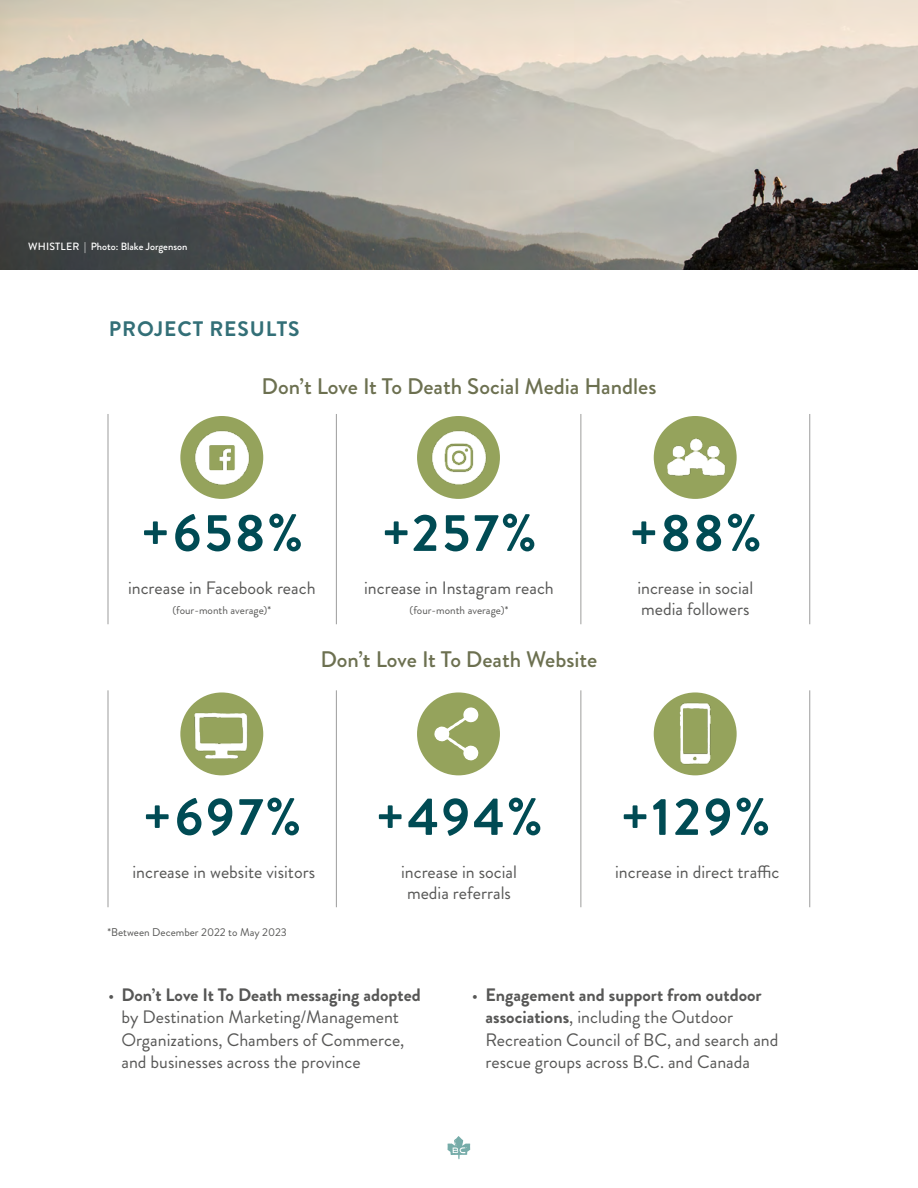
<style>
.page{position:relative;width:918px;height:1188px;background:#fff}
.page>*{position:absolute;margin:0;border:0;box-sizing:border-box;transform-origin:0 0}
.t1{font:700 52.5px "Brandon Grotesque";letter-spacing:.06em;color:#004b54}
.t2{font:500 22.5px "Brandon Grotesque";color:#6c7050}
.t3{font:700 21px "Brandon Grotesque";letter-spacing:.045em;color:#336f77}
.t4{font:18px/22.5px "Brandon Grotesque";color:#575756}
.t5{font:11.25px "Brandon Grotesque";color:#575756}
.t6{font:500 10.5px "Brandon Grotesque";color:#fff}
.s1{font-weight:700}
</style>
<div class="page">
<hr style="left:336px;top:414px;width:1px;height:210px;background:#9d9d9c">
<hr style="left:108px;top:414px;width:1px;height:210px;background:#9d9d9c">
<hr style="left:580px;top:414px;width:1px;height:210px;background:#9d9d9c">
<hr style="left:809px;top:414px;width:1px;height:210px;background:#9d9d9c">
<hr style="left:336px;top:690px;width:1px;height:217px;background:#9d9d9c">
<hr style="left:108px;top:690px;width:1px;height:217px;background:#9d9d9c">
<hr style="left:580px;top:690px;width:1px;height:217px;background:#9d9d9c">
<hr style="left:809px;top:690px;width:1px;height:217px;background:#9d9d9c">
<img style="left:180px;top:692px;width:83px;height:83px;border-radius:41px">
<img style="left:180px;top:416px;width:83px;height:83px;border-radius:41px">
<div style="left:417px;top:692px;width:83px;height:83px;background:#95a35c;border-radius:50%"></div>
<svg style="left:434px;top:707px;width:44px;height:53px"></svg>
<img style="left:417px;top:416px;width:83px;height:83px;border-radius:41px">
<img style="left:654px;top:692px;width:83px;height:83px;border-radius:41px">
<img style="left:654px;top:416px;width:83px;height:83px;border-radius:41px">
<img style="left:0;top:0;width:918px;height:270px">
<svg style="left:448px;top:1136px;width:22px;height:23px"></svg>
<p class="t6" style="left:28px;top:239px;width:161px">WHISTLER | Photo: Blake Jorgenson</p>
<p class="t3" style="left:109px;top:314px;width:192px">PROJECT RESULTS</p>
<p class="t2" style="left:262px;top:370px;width:396px">Don’t Love It To Death Social Media Handles</p>
<h1 class="t1" style="left:141px;top:496px;width:164px">+658%</h1>
<p class="t4" style="left:128px;top:577px;width:189px">increase in Facebook reach</p>
<p class="t5" style="left:172px;top:603px;width:100px">(four-month average)*</p>
<h1 class="t1" style="left:381px;top:496px;width:156px">+257%</h1>
<p class="t4" style="left:364px;top:577px;width:191px">increase in Instagram reach</p>
<p class="t5" style="left:410px;top:603px;width:100px">(four-month average)*</p>
<p class="t2" style="left:321px;top:644px;width:278px">Don’t Love It To Death Website</p>
<h1 class="t1" style="left:629px;top:496px;width:134px">+88%</h1>
<p class="t4" style="left:637px;top:578px;width:117px;line-height:21px">increase in social media followers</p>
<h1 class="t1" style="left:143px;top:780px;width:160px">+697%</h1>
<p class="t4" style="left:132px;top:861px;width:184px">increase in website visitors</p>
<p class="t5" style="left:108px;top:925px;width:181px">*Between December 2022 to May 2023</p>
<h1 class="t1" style="left:376px;top:780px;width:168px">+494%</h1>
<p class="t4" style="left:401px;top:862px;width:117px;line-height:21px;text-align:center">increase in social media referrals</p>
<h1 class="t1" style="left:620px;top:780px;width:151px">+129%</h1>
<p class="t4" style="left:615px;top:861px;width:166px">increase in direct traffic</p>
<p class="t4" style="left:122px;top:984px;width:301px;text-indent:-14px">• <span class="s1">Don’t Love It To Death messaging adopted </span>by Destination Marketing/Management Organizations, Chambers of Commerce, and businesses across the province</p>
<p class="t4" style="left:485px;top:984px;width:295px;text-indent:-14px">• <span class="s1">Engagement and support from outdoor associations</span>, including the Outdoor Recreation Council of BC, and search and rescue groups across B.C. and Canada</p>
</div>
